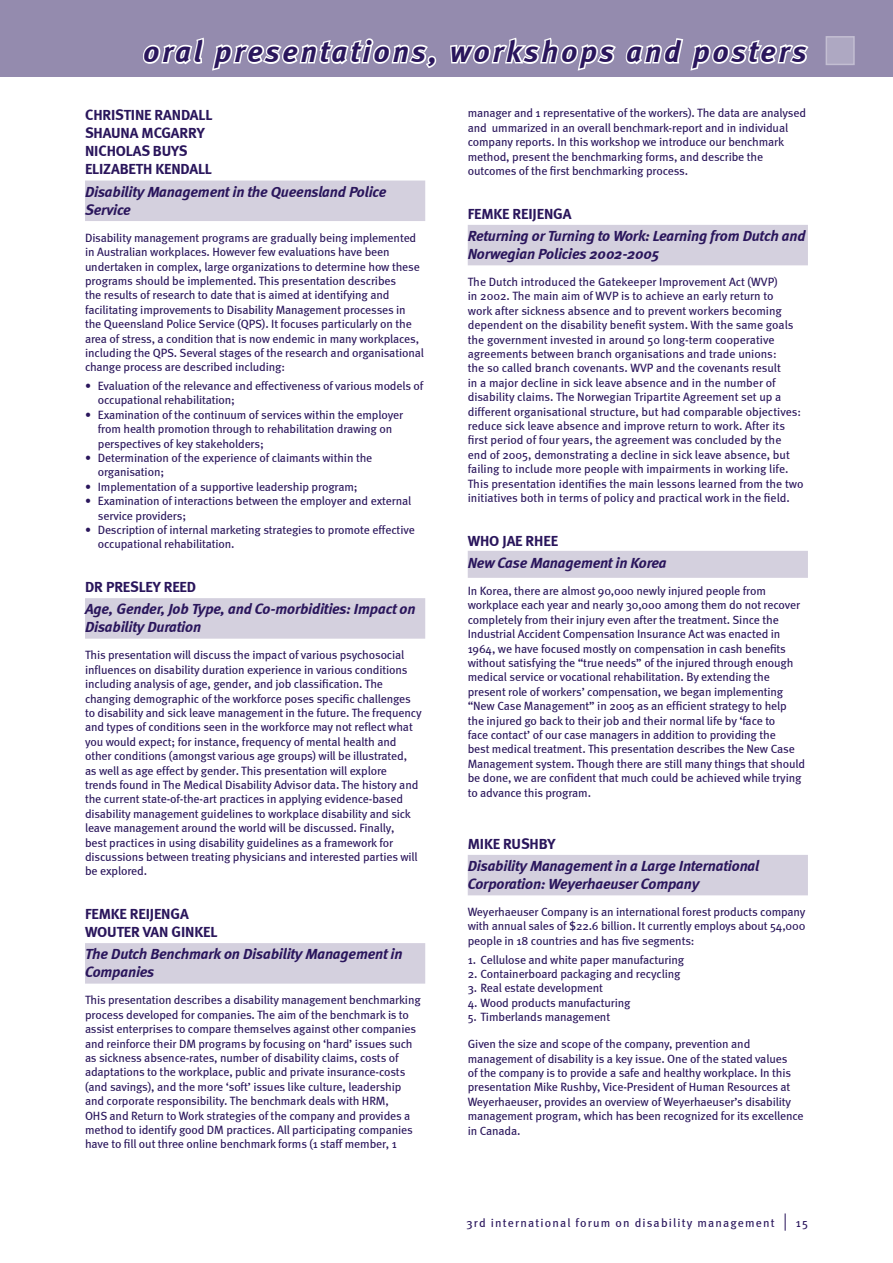
<style>
.page{position:relative;width:893px;height:1263px;background:#fff}
.page>*{position:absolute;margin:0;border:0;box-sizing:border-box;transform-origin:0 0}
.t1{font:italic 700 30px "Meta";letter-spacing:.1em;color:#2a165c}
.t2{font:italic 700 15px/18px "Meta";letter-spacing:-.01em;color:#2a165c}
.t3{font:700 15px/18px "Meta";letter-spacing:-.01em;color:#2a165c}
.t4{font:12px/14.4px "Meta";letter-spacing:-.01em;color:#2a165c}
.t5{font:12px "Meta";letter-spacing:.1em;color:#2a165c}
.s1{font-size:18px}
</style>
<div class="page">
<div style="left:85px;top:181px;width:340px;height:40px;background:#d4d0de"></div>
<div style="left:85px;top:598px;width:340px;height:41px;background:#d4d0de"></div>
<div style="left:85px;top:943px;width:340px;height:41px;background:#d4d0de"></div>
<div style="left:468px;top:225px;width:340px;height:40px;background:#d4d0de"></div>
<div style="left:468px;top:551px;width:340px;height:27px;background:#d4d0de"></div>
<div style="left:468px;top:855px;width:340px;height:40px;background:#d4d0de"></div>
<div style="left:0;top:0;width:893px;height:77px;background:#948bae"></div>
<svg style="left:143px;top:37px;width:294px;height:34px"></svg>
<svg style="left:450px;top:37px;width:166px;height:218px"></svg>
<svg style="left:625px;top:38px;width:184px;height:33px"></svg>
<div style="left:826px;top:37px;width:28px;height:27px;background:#aea8c2"></div>
<h1 class="t1" style="left:144px;top:34px;width:665px">oral presentations, workshops and posters</h1>
<p class="t3" style="left:85px;top:106px;width:129px">CHRISTINE RANDALL<br>SHAUNA MCGARRY<br>NICHOLAS BUYS<br>ELIZABETH KENDALL</p>
<p class="t2" style="left:85px;top:182px;width:303px">Disability Management in the Queensland Police<br>Service</p>
<p class="t4" style="left:85px;top:230px;width:340px">Disability management programs are gradually being implemented in Australian workplaces. However few evaluations have been undertaken in complex, large organizations to determine how these programs should be implemented. This presentation describes<br>the results of research to date that is aimed at identifying and facilitating improvements to Disability Management processes in the Queensland Police Service (QPS). It focuses particularly on the area of stress, a condition that is now endemic in many workplaces, including the QPS. Several stages of the research and organisational change process are described including:</p>
<p class="t4" style="left:98px;top:378px;width:327px;text-indent:-13px">• Evaluation of the relevance and effectiveness of various models of occupational rehabilitation;</p>
<p class="t4" style="left:98px;top:407px;width:307px;text-indent:-13px">• Examination of the continuum of services within the employer from health promotion through to rehabilitation drawing on perspectives of key stakeholders;</p>
<p class="t4" style="left:98px;top:450px;width:276px;text-indent:-13px">• Determination of the experience of claimants within the organisation;</p>
<p class="t4" style="left:85px;top:479px;width:274px">• Implementation of a supportive leadership program;</p>
<p class="t4" style="left:98px;top:494px;width:315px;text-indent:-13px">• Examination of interactions between the employer and external service providers;</p>
<p class="t4" style="left:98px;top:522px;width:319px;text-indent:-13px">• Description of internal marketing strategies to promote effective occupational rehabilitation.</p>
<p class="t3" style="left:85px;top:577px;width:113px">DR PRESLEY REED</p>
<p class="t2" style="left:85px;top:600px;width:332px">Age, Gender, Job Type, and Co-morbidities: Impact on<br>Disability Duration</p>
<p class="t4" style="left:85px;top:648px;width:338px">This presentation will discuss the impact of various psychosocial influences on disability duration experience in various conditions including analysis of age, gender, and job classification. The changing demographic of the workforce poses specific challenges to disability and sick leave management in the future. The frequency and types of conditions seen in the workforce may not reflect what you would expect; for instance, frequency of mental health and other conditions (amongst various age groups) will be illustrated, as well as age effect by gender. This presentation will explore trends found in The Medical Disability Advisor data. The history and the current state-of-the-art practices in applying evidence-based disability management guidelines to workplace disability and sick leave management around the world will be discussed. Finally,<br>best practices in using disability guidelines as a framework for discussions between treating physicians and interested parties will be explored.</p>
<p class="t3" style="left:85px;top:904px;width:134px">FEMKE REIJENGA<br>WOUTER VAN GINKEL</p>
<p class="t2" style="left:85px;top:945px;width:319px">The Dutch Benchmark on Disability Management in<br>Companies</p>
<p class="t4" style="left:85px;top:993px;width:337px">This presentation describes a disability management benchmarking process developed for companies. The aim of the benchmark is to assist enterprises to compare themselves against other companies and reinforce their DM programs by focusing on ‘hard’ issues such as sickness absence-rates, number of disability claims, costs of adaptations to the workplace, public and private insurance-costs (and savings), and the more ‘soft’ issues like culture, leadership and corporate responsibility. The benchmark deals with HRM,<br>OHS and Return to Work strategies of the company and provides a method to identify good DM practices. All participating companies have to fill out three online benchmark forms (1 staff member, 1</p>
<p class="t4" style="left:468px;top:106px;width:340px">manager and 1 representative of the workers). The data are analysed and ummarized in an overall benchmark-report and in individual company reports. In this workshop we introduce our benchmark method, present the benchmarking forms, and describe the outcomes of the first benchmarking process.</p>
<p class="t3" style="left:468px;top:204px;width:105px">FEMKE REIJENGA</p>
<p class="t2" style="left:468px;top:226px;width:339px">Returning or Turning to Work: Learning from Dutch and<br>Norwegian Policies 2002-2005</p>
<p class="t4" style="left:468px;top:274px;width:337px">The Dutch introduced the Gatekeeper Improvement Act (WVP)<br>in 2002. The main aim of WVP is to achieve an early return to<br>work after sickness absence and to prevent workers becoming dependent on the disability benefit system. With the same goals the government invested in around 50 long-term cooperative agreements between branch organisations and trade unions:<br>the so called branch covenants. WVP and the covenants result<br>in a major decline in sick leave absence and in the number of disability claims. The Norwegian Tripartite Agreement set up a different organisational structure, but had comparable objectives: reduce sick leave absence and improve return to work. After its first period of four years, the agreement was concluded by the end of 2005, demonstrating a decline in sick leave absence, but failing to include more people with impairments in working life.<br>This presentation identifies the main lessons learned from the two initiatives both in terms of policy and practical work in the field.</p>
<p class="t3" style="left:468px;top:531px;width:92px">WHO JAE RHEE</p>
<p class="t2" style="left:468px;top:553px;width:200px">New Case Management in Korea</p>
<p class="t4" style="left:468px;top:583px;width:339px">In Korea, there are almost 90,000 newly injured people from workplace each year and nearly 30,000 among them do not recover completely from their injury even after the treatment. Since the Industrial Accident Compensation Insurance Act was enacted in 1964, we have focused mostly on compensation in cash benefits without satisfying the “true needs” of the injured through enough medical service or vocational rehabilitation. By extending the present role of workers’ compensation, we began implementing “New Case Management” in 2005 as an efficient strategy to help the injured go back to their job and their normal life by ‘face to<br>face contact’ of our case managers in addition to providing the<br>best medical treatment. This presentation describes the New Case Management system. Though there are still many things that should be done, we are confident that much could be achieved while trying to advance this program.</p>
<p class="t3" style="left:468px;top:834px;width:89px">MIKE RUSHBY</p>
<p class="t2" style="left:468px;top:856px;width:293px">Disability Management in a Large International<br>Corporation: Weyerhaeuser Company</p>
<p class="t4" style="left:468px;top:904px;width:339px;text-align:justify">Weyerhaeuser Company is an international forest products company with annual sales of $22.6 billion. It currently employs about 54,000 people in 18 countries and has five segments:</p>
<p class="t4" style="left:468px;top:952px;width:218px">1. Cellulose and white paper manufacturing</p>
<p class="t4" style="left:468px;top:966px;width:214px">2. Containerboard packaging and recycling</p>
<p class="t4" style="left:468px;top:981px;width:137px">3. Real estate development</p>
<p class="t4" style="left:468px;top:995px;width:164px">4. Wood products manufacturing</p>
<p class="t4" style="left:468px;top:1009px;width:144px">5. Timberlands management</p>
<p class="t4" style="left:468px;top:1037px;width:337px">Given the size and scope of the company, prevention and management of disability is a key issue. One of the stated values<br>of the company is to provide a safe and healthy workplace. In this presentation Mike Rushby, Vice-President of Human Resources at Weyerhaeuser, provides an overview of Weyerhaeuser’s disability management program, which has been recognized for its excellence in Canada.</p>
<p class="t5" style="left:466px;top:1215px;width:343px">3rd international forum on disability management <span class="s1">|</span> 15</p>
</div>
